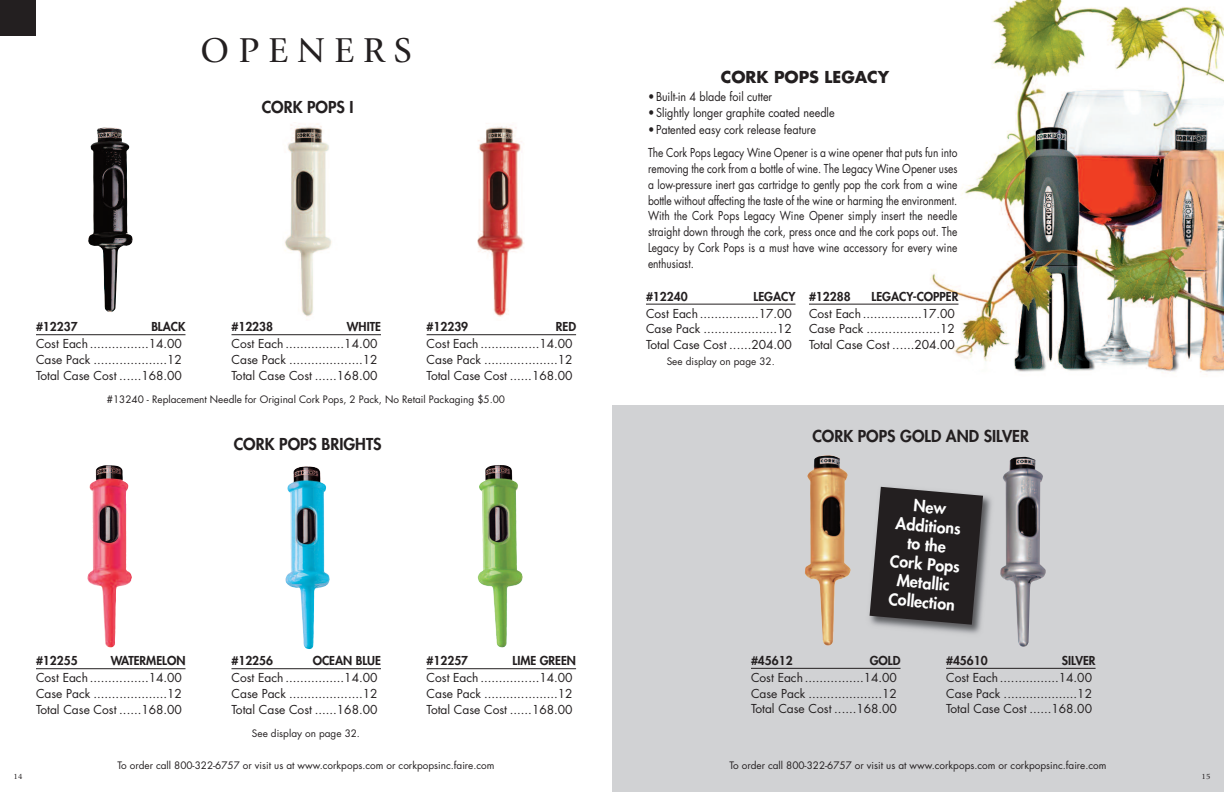
<style>
.page{position:relative;width:1224px;height:792px;background:#fff}
.page>*{position:absolute;margin:0;border:0;box-sizing:border-box;transform-origin:0 0}
.t1{font:36px "Giovanni";letter-spacing:.25em;color:#231f20}
.t2{font:800 16px "Futura";color:#231f20}
.t3{font:800 16px/19px "Futura";color:#fff;text-align:center}
.t4{font:700 16px "Futura";color:#231f20}
.t5{font:12px/15.8px "Futura";color:#231f20;text-align:justify}
.t6{font:12px/15.8px "Futura";color:#231f20;text-align:justify;scale:.85 1}
.t7{font:12px/23.8px "Futura";color:#231f20;scale:.9 1}
.t8{font:800 12px "Futura";color:#231f20}
.t9{font:10px "Futura";color:#231f20}
.t10{font:8px "Giovanni";color:#231f20}
</style>
<div class="page">
<div style="left:612px;top:405px;width:612px;height:387px;background:#d1d2d4"></div>
<img style="left:87px;top:465px;width:45px;height:183px">
<img style="left:285px;top:466px;width:45px;height:183px">
<img style="left:478px;top:465px;width:45px;height:183px">
<img style="left:923px;top:0;width:301px;height:373px">
<img style="left:88px;top:127px;width:45px;height:185px">
<img style="left:284px;top:123px;width:48px;height:194px">
<img style="left:477px;top:125px;width:47px;height:192px">
<hr style="left:36px;top:334px;width:150px;height:1px;background:#231f20">
<hr style="left:232px;top:334px;width:149px;height:1px;background:#231f20">
<hr style="left:427px;top:334px;width:149px;height:1px;background:#231f20">
<hr style="left:646px;top:304px;width:150px;height:1px;background:#231f20">
<hr style="left:809px;top:304px;width:149px;height:1px;background:#231f20">
<img style="left:805px;top:455px;width:46px;height:191px">
<img style="left:1000px;top:457px;width:46px;height:190px">
<hr style="left:751px;top:668px;width:149px;height:1px;background:#231f20">
<hr style="left:946px;top:668px;width:150px;height:1px;background:#231f20">
<hr style="left:36px;top:668px;width:150px;height:1px;background:#231f20">
<hr style="left:232px;top:668px;width:149px;height:1px;background:#231f20">
<hr style="left:427px;top:668px;width:149px;height:1px;background:#231f20">
<div style="left:0;top:0;width:36px;height:36px;background:#231f20"></div>
<img style="left:869px;top:486px;width:123px;height:148px">
<svg style="left:870px;top:487px;width:113px;height:138px;background:#363234"></svg>
<h1 class="t1" style="left:200px;top:36px;width:213px">OPENERS</h1>
<h2 class="t2" style="left:262px;top:99px;width:93px">CORK POPS I</h2>
<p class="t8" style="left:36px;top:321px;width:43px">#12237</p>
<p class="t8" style="left:151px;top:321px;width:36px">BLACK</p>
<p class="t5" style="left:36px;top:337px;width:148px">Cost Each ................14.00<br>Case Pack ....................12<br>Total Case Cost ......168.00</p>
<p class="t8" style="left:232px;top:321px;width:43px">#12238</p>
<p class="t8" style="left:347px;top:321px;width:36px">WHITE</p>
<p class="t5" style="left:231px;top:337px;width:148px">Cost Each ................14.00<br>Case Pack ....................12<br>Total Case Cost ......168.00</p>
<p class="t8" style="left:427px;top:321px;width:43px">#12239</p>
<p class="t8" style="left:556px;top:321px;width:22px">RED</p>
<p class="t5" style="left:427px;top:337px;width:148px">Cost Each ................14.00<br>Case Pack ....................12<br>Total Case Cost ......168.00</p>
<p class="t9" style="left:107px;top:395px;width:400px">#13240 - Replacement Needle for Original Cork Pops, 2 Pack, No Retail Packaging $5.00</p>
<h2 class="t2" style="left:234px;top:436px;width:149px">CORK POPS BRIGHTS</h2>
<p class="t8" style="left:36px;top:655px;width:43px">#12255</p>
<p class="t8" style="left:111px;top:655px;width:76px">WATERMELON</p>
<p class="t5" style="left:36px;top:671px;width:148px">Cost Each ................14.00<br>Case Pack ....................12<br>Total Case Cost ......168.00</p>
<p class="t8" style="left:232px;top:655px;width:43px">#12256</p>
<p class="t8" style="left:313px;top:655px;width:70px">OCEAN BLUE</p>
<p class="t5" style="left:232px;top:671px;width:148px">Cost Each ................14.00<br>Case Pack ....................12<br>Total Case Cost ......168.00</p>
<p class="t9" style="left:252px;top:729px;width:110px">See display on page 32.</p>
<p class="t8" style="left:427px;top:655px;width:43px">#12257</p>
<p class="t8" style="left:513px;top:655px;width:65px">LIME GREEN</p>
<p class="t5" style="left:427px;top:671px;width:148px">Cost Each ................14.00<br>Case Pack ....................12<br>Total Case Cost ......168.00</p>
<h2 class="t4" style="left:721px;top:69px;width:170px">CORK POPS LEGACY</h2>
<p class="t7" style="left:648px;top:86px;width:139px">• Built-in 4 blade foil cutter</p>
<p class="t7" style="left:648px;top:102px;width:209px">• Slightly longer graphite coated needle</p>
<p class="t7" style="left:648px;top:118px;width:345px">• Patented easy cork release feature<br>The Cork Pops Legacy Wine Opener is a wine opener that puts fun into</p>
<p class="t6" style="left:648px;top:162px;width:366px">removing the cork from a bottle of wine. The Legacy Wine Opener uses a low-pressure inert gas cartridge to gently pop the cork from a wine bottle without affecting the taste of the wine or harming the environment.<br>With the Cork Pops Legacy Wine Opener simply insert the needle straight down through the cork, press once and the cork pops out. The Legacy by Cork Pops is a must have wine accessory for every wine enthusiast.</p>
<p class="t8" style="left:646px;top:290px;width:43px">#12240</p>
<p class="t8" style="left:754px;top:290px;width:43px">LEGACY</p>
<p class="t5" style="left:646px;top:306px;width:148px">Cost Each ................17.00<br>Case Pack ....................12<br>Total Case Cost ......204.00</p>
<p class="t9" style="left:667px;top:357px;width:110px">See display on page 32.</p>
<p class="t8" style="left:809px;top:290px;width:43px">#12288</p>
<p class="t8" style="left:872px;top:290px;width:88px">LEGACY-COPPER</p>
<p class="t5" style="left:809px;top:306px;width:148px">Cost Each ................17.00<br>Case Pack ....................12<br>Total Case Cost ......204.00</p>
<h2 class="t2" style="left:812px;top:429px;width:218px">CORK POPS GOLD AND SILVER</h2>
<h2 class="t3" style="left:896px;top:496px;width:72px;rotate:5deg">New<br>Additions to the<br>Cork Pops<br>Metallic<br>Collection</h2>
<p class="t8" style="left:751px;top:655px;width:43px">#45612</p>
<p class="t8" style="left:870px;top:655px;width:32px">GOLD</p>
<p class="t5" style="left:751px;top:670px;width:148px">Cost Each ................14.00<br>Case Pack ....................12<br>Total Case Cost ......168.00</p>
<p class="t8" style="left:946px;top:655px;width:43px">#45610</p>
<p class="t8" style="left:1062px;top:655px;width:35px">SILVER</p>
<p class="t5" style="left:946px;top:670px;width:148px">Cost Each ................14.00<br>Case Pack ....................12<br>Total Case Cost ......168.00</p>
<p class="t9" style="left:117px;top:761px;width:379px">To order call 800-322-6757 or visit us at www.corkpops.com or corkpopsinc.faire.com</p>
<p class="t9" style="left:729px;top:761px;width:379px">To order call 800-322-6757 or visit us at www.corkpops.com or corkpopsinc.faire.com</p>
<p class="t10" style="left:14px;top:773px;width:10px">14</p>
<p class="t10" style="left:1202px;top:773px;width:10px">15</p>
</div>
